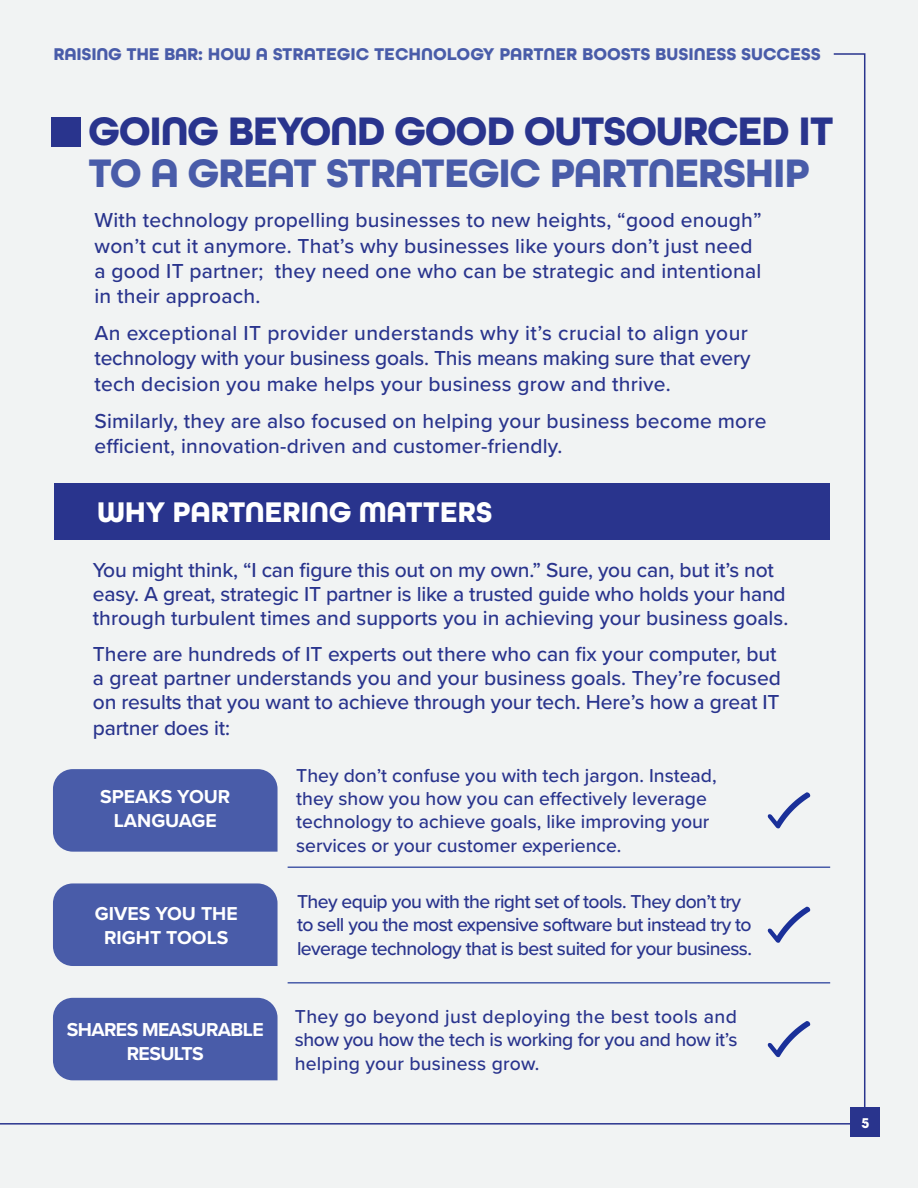
<style>
.page{position:relative;width:918px;height:1188px;background:#f1f3f3}
.page>*{position:absolute;margin:0;border:0;box-sizing:border-box;transform-origin:0 0}
.t1{font:700 42px/42px "All Round Gothic";letter-spacing:-.03em;color:#495ca9}
.t2{font:700 30px "All Round Gothic";letter-spacing:-.01em;color:#fff}
.t3{font:500 21px/25.2px "Proxima Nova";letter-spacing:.01em;color:#29348d}
.t4{font:500 21px/24px "Proxima Nova";letter-spacing:-.01em;color:#29348d}
.t5{font:500 19.35px/23.2px "Proxima Nova";color:#29348d}
.t6{font:500 19.35px/23.2px "Proxima Nova";letter-spacing:-.03em;color:#29348d}
.t7{font:700 19.35px/23.2px "Proxima Nova";color:#fff;text-align:center}
.t8{font:700 19.35px/23.2px "Proxima Nova";letter-spacing:-.03em;color:#fff;text-align:center}
.t9{font:700 18px "All Round Gothic";color:#495ca9}
.t10{font:700 15px "All Round Gothic";color:#fff}
.s1{color:#29348d}
</style>
<div class="page">
<div style="left:851px;top:1107px;width:29px;height:30px;background:#29348d"></div>
<svg style="left:833px;top:53px;width:33px;height:1056px"></svg>
<div style="left:51px;top:117px;width:29px;height:29px;background:#29348d"></div>
<div style="left:53px;top:769px;width:225px;height:83px;background:#495ca9"></div>
<div style="left:53px;top:883px;width:225px;height:83px;background:#495ca9"></div>
<div style="left:53px;top:998px;width:225px;height:82px;background:#495ca9"></div>
<svg style="left:768px;top:1021px;width:42px;height:36px"></svg>
<svg style="left:768px;top:907px;width:42px;height:36px"></svg>
<svg style="left:768px;top:792px;width:42px;height:36px"></svg>
<hr style="left:0;top:1123px;width:864px;height:2px;background:#29348d">
<hr style="left:288px;top:866px;width:542px;height:2px;background:#495ca9">
<hr style="left:288px;top:982px;width:542px;height:2px;background:#495ca9">
<div style="left:54px;top:484px;width:776px;height:56px;background:#29348d"></div>
<p class="t9" style="left:53px;top:43px;width:769px">RAISING THE BAR: HOW A STRATEGIC TECHNOLOGY PARTNER BOOSTS BUSINESS SUCCESS</p>
<p class="t1" style="left:88px;top:110px;width:747px"><span class="s1">GOING BEYOND GOOD OUTSOURCED IT<br></span>TO A GREAT STRATEGIC PARTNERSHIP</p>
<p class="t3" style="left:94px;top:207px;width:669px">With technology propelling businesses to new heights, “good enough” won’t cut it anymore. That’s why businesses like yours don’t just need</p>
<p class="t3" style="left:94px;top:257px;width:668px">a good IT partner; they need one who can be strategic and intentional</p>
<p class="t3" style="left:94px;top:283px;width:167px">in their approach.</p>
<p class="t4" style="left:94px;top:320px;width:658px;line-height:25.2px">An exceptional IT provider understands why it’s crucial to align your technology with your business goals. This means making sure that every</p>
<p class="t3" style="left:94px;top:370px;width:578px">tech decision you make helps your business grow and thrive.</p>
<p class="t3" style="left:94px;top:407px;width:674px">Similarly, they are also focused on helping your business become more efficient, innovation-driven and customer-friendly.</p>
<p class="t2" style="left:97px;top:494px;width:397px">WHY PARTNERING MATTERS</p>
<p class="t4" style="left:93px;top:558px;width:697px">You might think, “I can figure this out on my own.” Sure, you can, but it’s not easy. A great, strategic IT partner is like a trusted guide who holds your hand through turbulent times and supports you in achieving your business goals.</p>
<p class="t3" style="left:93px;top:641px;width:685px">There are hundreds of IT experts out there who can fix your computer, but</p>
<p class="t3" style="left:93px;top:665px;width:690px;line-height:24.6px;text-align:justify">a great partner understands you and your business goals. They’re focused on results that you want to achieve through your tech. Here’s how a great IT partner does it:</p>
<p class="t7" style="left:100px;top:785px;width:132px">SPEAKS YOUR<br>LANGUAGE</p>
<p class="t7" style="left:95px;top:902px;width:144px">GIVES YOU THE<br>RIGHT TOOLS</p>
<p class="t8" style="left:67px;top:1018px;width:198px">SHARES MEASURABLE<br>RESULTS</p>
<p class="t5" style="left:296px;top:763px;width:422px">They don’t confuse you with tech jargon. Instead, they show you how you can effectively leverage technology to achieve goals, like improving your services or your customer experience.</p>
<p class="t6" style="left:297px;top:889px;width:457px">They equip you with the right set of tools. They don’t try to sell you the most expensive software but instead try to leverage technology that is best suited for your business.</p>
<p class="t5" style="left:295px;top:1004px;width:444px;text-align:justify">They go beyond just deploying the best tools and show you how the tech is working for you and how it’s helping your business grow.</p>
<p class="t10" style="left:862px;top:1114px;width:9px">5</p>
</div>
